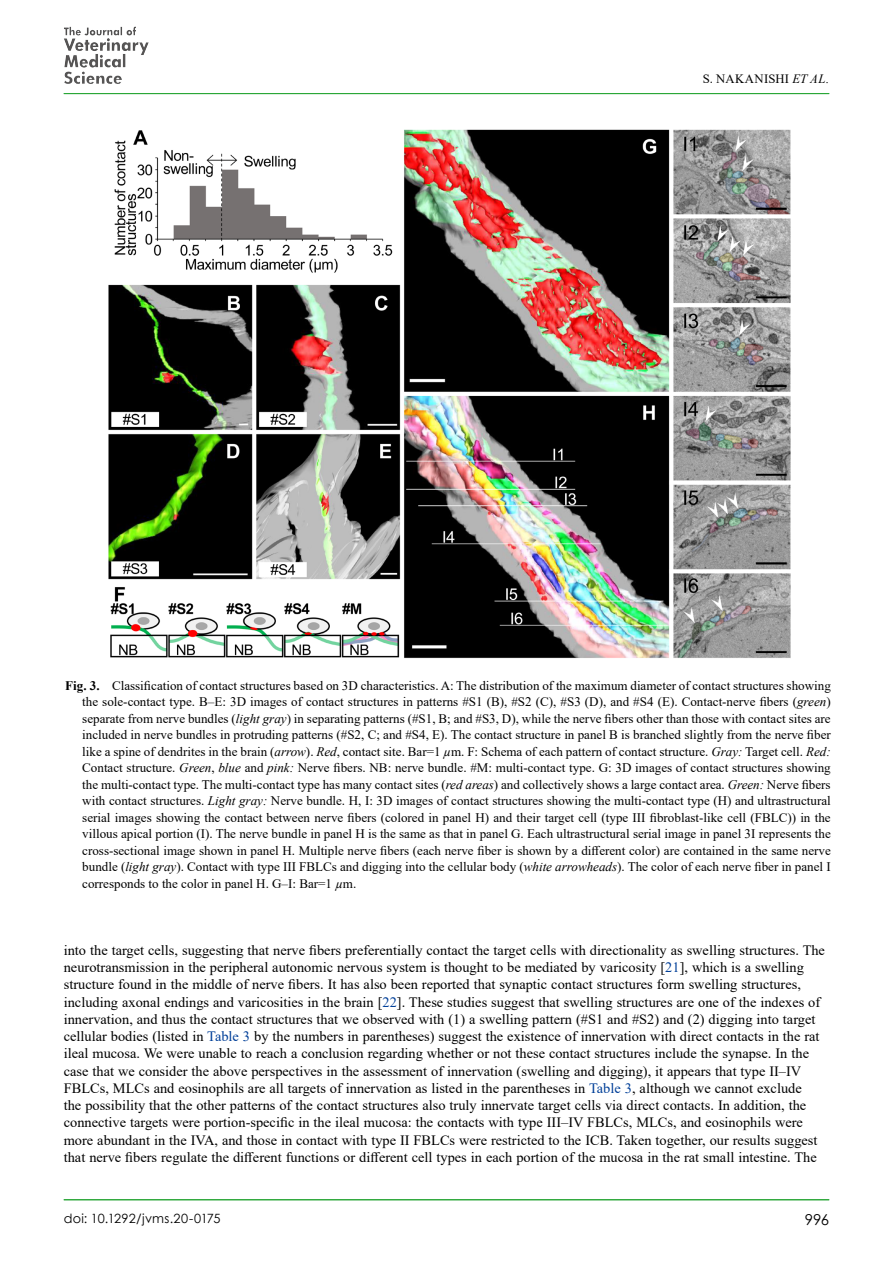
<style>
.page{position:relative;width:893px;height:1263px;background:#fff}
.page>*{position:absolute;margin:0;border:0;box-sizing:border-box;transform-origin:0 0}
.t1{font:15px "Century Gothic";color:#000}
.t2{font:14.25px/17.2px "Times New Roman";color:#000}
.t3{font:13.05px/16.5px "Times New Roman";color:#000;text-align:justify}
.t4{font:12.75px "Century Gothic";letter-spacing:.02em;color:#000}
.t5{font:12.75px "Times New Roman";letter-spacing:.03em;color:#000}
.s1{font-style:italic}
.s2{font-weight:700}
.s3{color:#003f98}
</style>
<div class="page">
<img style="left:64px;top:27px;width:74px;height:24px">
<hr style="left:64px;top:93px;width:765px;height:1px;background:#2aa738">
<hr style="left:64px;top:1199px;width:765px;height:1px;background:#2aa738">
<img style="left:108px;top:129px;width:683px;height:530px">
<p class="t5" style="left:703px;top:70px;width:128px">S. NAKANISHI <span class="s1">ET AL.</span></p>
<p class="t3" style="left:82px;top:676px;width:750px;text-indent:-17px"><span class="s2">Fig. 3.</span> Classification of contact structures based on 3D characteristics. A: The distribution of the maximum diameter of contact structures showing the sole-contact type. B–E: 3D images of contact structures in patterns #S1 (B), #S2 (C), #S3 (D), and #S4 (E). Contact-nerve fibers (<span class="s1">green</span>) separate from nerve bundles (<span class="s1">light gray</span>) in separating patterns (#S1, B; and #S3, D), while the nerve fibers other than those with contact sites are included in nerve bundles in protruding patterns (#S2, C; and #S4, E). The contact structure in panel B is branched slightly from the nerve fiber like a spine of dendrites in the brain (<span class="s1">arrow</span>). <span class="s1">Red</span>, contact site. Bar=1 <span class="s1">µ</span>m. F: Schema of each pattern of contact structure. <span class="s1">Gray:</span> Target cell. <span class="s1">Red:<br></span>Contact structure. <span class="s1">Green</span>, <span class="s1">blue</span> and <span class="s1">pink:</span> Nerve fibers. NB: nerve bundle. #M: multi-contact type. G: 3D images of contact structures showing the multi-contact type. The multi-contact type has many contact sites (<span class="s1">red areas</span>) and collectively shows a large contact area. <span class="s1">Green:</span> Nerve fibers with contact structures. <span class="s1">Light gray:</span> Nerve bundle. H, I: 3D images of contact structures showing the multi-contact type (H) and ultrastructural serial images showing the contact between nerve fibers (colored in panel H) and their target cell (type III fibroblast-like cell (FBLC)) in the villous apical portion (I). The nerve bundle in panel H is the same as that in panel G. Each ultrastructural serial image in panel 3I represents the cross-sectional image shown in panel H. Multiple nerve fibers (each nerve fiber is shown by a different color) are contained in the same nerve bundle (<span class="s1">light gray</span>). Contact with type III FBLCs and digging into the cellular body (<span class="s1">white arrowheads</span>). The color of each nerve fiber in panel I corresponds to the color in panel H. G–I: Bar=1 <span class="s1">µ</span>m.</p>
<p class="t2" style="left:64px;top:941px;width:763px">into the target cells, suggesting that nerve fibers preferentially contact the target cells with directionality as swelling structures. The neurotransmission in the peripheral autonomic nervous system is thought to be mediated by varicosity [<span class="s3">21</span>], which is a swelling structure found in the middle of nerve fibers. It has also been reported that synaptic contact structures form swelling structures, including axonal endings and varicosities in the brain [<span class="s3">22</span>]. These studies suggest that swelling structures are one of the indexes of innervation, and thus the contact structures that we observed with (1) a swelling pattern (#S1 and #S2) and (2) digging into target cellular bodies (listed in <span class="s3">Table 3</span> by the numbers in parentheses) suggest the existence of innervation with direct contacts in the rat ileal mucosa. We were unable to reach a conclusion regarding whether or not these contact structures include the synapse. In the case that we consider the above perspectives in the assessment of innervation (swelling and digging), it appears that type II–IV FBLCs, MLCs and eosinophils are all targets of innervation as listed in the parentheses in <span class="s3">Table 3</span>, although we cannot exclude<br>the possibility that the other patterns of the contact structures also truly innervate target cells via direct contacts. In addition, the connective targets were portion-specific in the ileal mucosa: the contacts with type III–IV FBLCs, MLCs, and eosinophils were more abundant in the IVA, and those in contact with type II FBLCs were restricted to the ICB. Taken together, our results suggest that nerve fibers regulate the different functions or different cell types in each portion of the mucosa in the rat small intestine. The</p>
<p class="t4" style="left:64px;top:1209px;width:158px">doi: 10.1292/jvms.20-0175</p>
<p class="t1" style="left:805px;top:1209px;width:26px">996</p>
</div>
